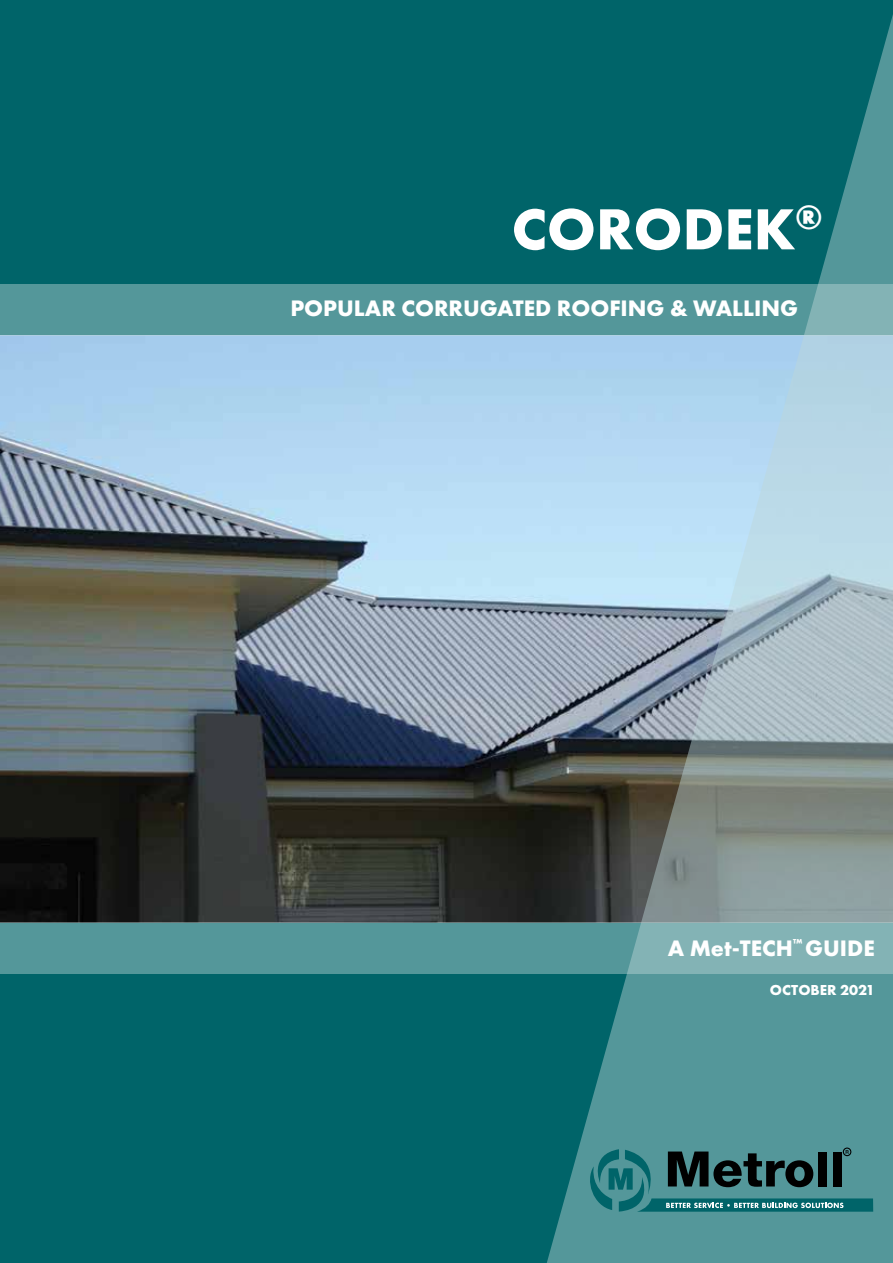
<style>
.page{position:relative;width:893px;height:1263px;background:#006469}
.page>*{position:absolute;margin:0;border:0;box-sizing:border-box;transform-origin:0 0}
.t1{font:700 60px "Futura PT";color:#fff}
.t2{font:700 23.25px "Futura PT";color:#fff}
.t3{font:700 15px "Futura PT";color:#fff}
</style>
<div class="page">
<img style="left:0;top:336px;width:543px;height:586px">
<div style="left:0;top:285px;width:893px;height:51px;background:#54979a"></div>
<svg style="left:543px;top:15px;width:350px;height:1248px"></svg>
<svg style="left:0;top:923px;width:893px;height:51px;background:#619fa1"></svg>
<div style="left:843px;top:1147px;width:8px;height:9px;border:1px solid #000;border-radius:50%"></div>
<svg style="left:584px;top:1149px;width:289px;height:63px"></svg>
<h1 class="t1" style="left:512px;top:191px;width:312px">CORODEK<sup>®</sup></h1>
<p class="t2" style="left:290px;top:293px;width:509px">POPULAR CORRUGATED ROOFING &amp; WALLING</p>
<p class="t2" style="left:668px;top:934px;width:209px">A Met-TECH<sup>™</sup> GUIDE</p>
<p class="t3" style="left:770px;top:980px;width:106px">OCTOBER 2021</p>
</div>
